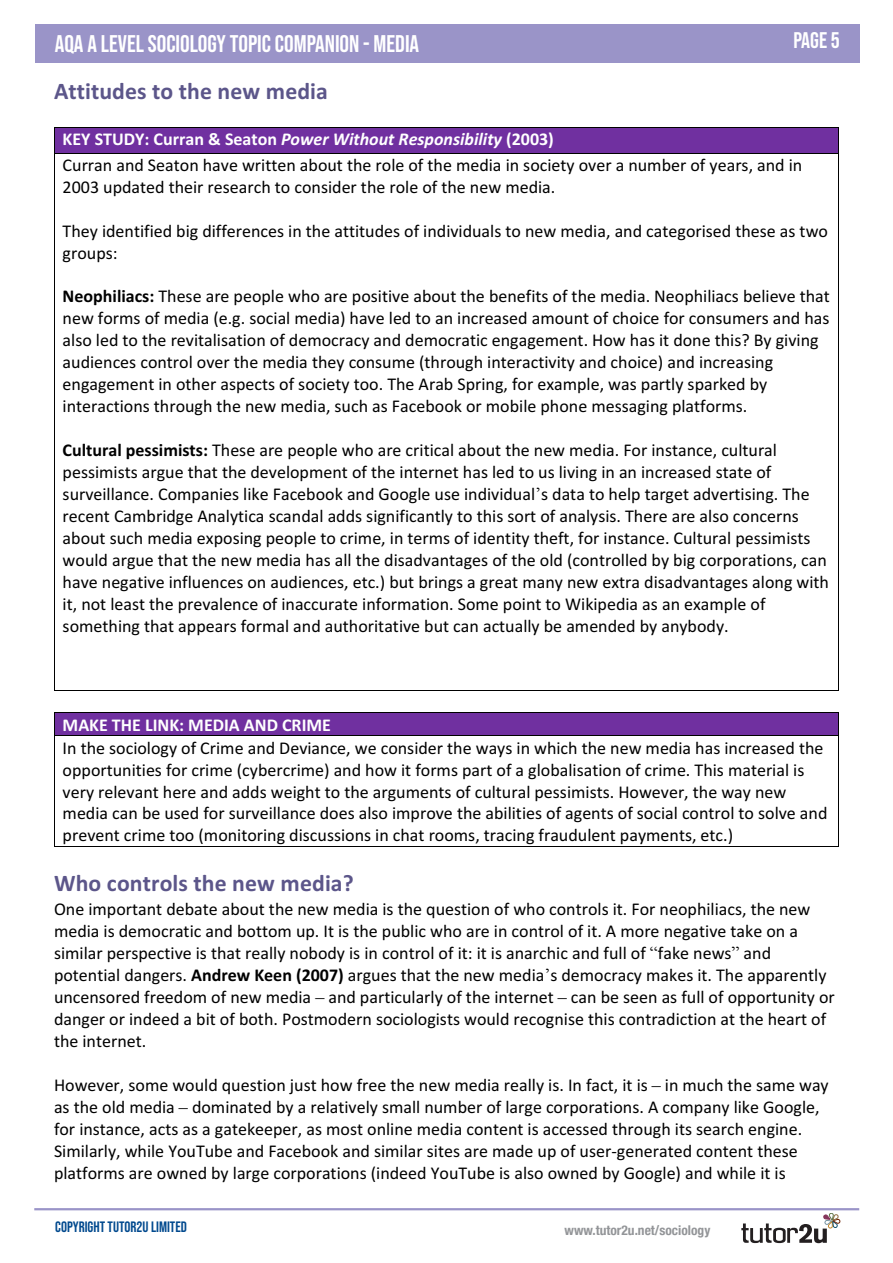
<style>
.page{position:relative;width:893px;height:1263px;background:#fff}
.page>*{position:absolute;margin:0;border:0;box-sizing:border-box;transform-origin:0 0}
.t1{font:24px "Bebas Neue";color:#fff}
.t2{font:700 23.7px "Calibri";letter-spacing:.005em;color:#5c568a}
.t3{font:22.5px "Bebas Neue";color:#fff}
.t4{font:18px/21.9px "Calibri";color:#000}
.t5{font:15px "Bebas Neue";color:#01498e}
.t6{font:700 condensed 13.5px "Helvetica Neue";color:#939598}
.s1{font-weight:700;color:#fff}
.s2{font-weight:700;font-style:italic;color:#fff}
.s3{font-weight:700}
.s4{font-family:"Times New Roman"}
</style>
<div class="page">
<hr style="left:34px;top:1208px;width:825px;height:2px;background:#9a94c8">
<div style="left:35px;top:24px;width:825px;height:38px;background:#9a94c8"></div>
<svg style="left:741px;top:1213px;width:99px;height:30px"></svg>
<div style="left:55px;top:128px;width:783px;height:25px;background:#7030a0"></div>
<hr style="left:55px;top:127px;width:783px;height:1px;background:#000">
<svg style="left:54px;top:127px;width:1px;height:26px"></svg>
<hr style="left:55px;top:153px;width:783px;height:1px;background:#000">
<svg style="left:838px;top:127px;width:1px;height:26px"></svg>
<hr style="left:54px;top:153px;width:1px;height:537px;background:#000">
<hr style="left:55px;top:690px;width:783px;height:1px;background:#000">
<hr style="left:838px;top:153px;width:1px;height:537px;background:#000">
<div style="left:55px;top:713px;width:783px;height:22px;background:#7030a0"></div>
<hr style="left:55px;top:712px;width:783px;height:1px;background:#000">
<svg style="left:54px;top:712px;width:1px;height:24px"></svg>
<hr style="left:55px;top:735px;width:783px;height:1px;background:#000">
<svg style="left:838px;top:712px;width:1px;height:24px"></svg>
<hr style="left:54px;top:736px;width:1px;height:110px;background:#000">
<hr style="left:55px;top:846px;width:783px;height:1px;background:#000">
<hr style="left:838px;top:736px;width:1px;height:110px;background:#000">
<h1 class="t1" style="left:55px;top:30px;width:366px">AQA A LEVEL SOCIOLOGY TOPIC COMPANION - MEDIA</h1>
<p class="t3" style="left:793px;top:28px;width:48px">PAGE 5</p>
<p class="t2" style="left:54px;top:74px;width:275px">Attitudes to the new media</p>
<p class="t4" style="left:63px;top:126px;width:741px;line-height:25.2px"><span class="s1">KEY STUDY: Curran &amp; Seaton</span> <span class="s2">Power Without Responsibility</span> <span class="s1">(2003)<br></span>Curran and Seaton have written about the role of the media in society over a number of years, and in</p>
<p class="t4" style="left:63px;top:175px;width:494px">2003 updated their research to consider the role of the new media.</p>
<p class="t4" style="left:63px;top:219px;width:767px">They identified big differences in the attitudes of individuals to new media, and categorised these as two groups:</p>
<p class="t4" style="left:63px;top:285px;width:769px"><span class="s3">Neophiliacs:</span> These are people who are positive about the benefits of the media. Neophiliacs believe that new forms of media (e.g. social media) have led to an increased amount of choice for consumers and has also led to the revitalisation of democracy and democratic engagement. How has it done this? By giving audiences control over the media they consume (through interactivity and choice) and increasing engagement in other aspects of society too. The Arab Spring, for example, was partly sparked by interactions through the new media, such as Facebook or mobile phone messaging platforms.</p>
<p class="t4" style="left:63px;top:439px;width:768px"><span class="s3">Cultural pessimists:</span> These are people who are critical about the new media. For instance, cultural pessimists argue that the development of the internet has led to us living in an increased state of surveillance. Companies like Facebook and Google use individual<span class="s4">’</span>s data to help target advertising. The recent Cambridge Analytica scandal adds significantly to this sort of analysis. There are also concerns about such media exposing people to crime, in terms of identity theft, for instance. Cultural pessimists would argue that the new media has all the disadvantages of the old (controlled by big corporations, can have negative influences on audiences, etc.) but brings a great many new extra disadvantages along with it, not least the prevalence of inaccurate information. Some point to Wikipedia as an example of something that appears formal and authoritative but can actually be amended by anybody.</p>
<p class="t4" style="left:63px;top:713px;width:766px"><span class="s1">MAKE THE LINK: MEDIA AND CRIME<br></span>In the sociology of Crime and Deviance, we consider the ways in which the new media has increased the opportunities for crime (cybercrime) and how it forms part of a globalisation of crime. This material is very relevant here and adds weight to the arguments of cultural pessimists. However, the way new media can be used for surveillance does also improve the abilities of agents of social control to solve and prevent crime too (monitoring discussions in chat rooms, tracing fraudulent payments, etc.)</p>
<p class="t2" style="left:54px;top:867px;width:301px">Who controls the new media?</p>
<p class="t4" style="left:54px;top:898px;width:782px">One important debate about the new media is the question of who controls it. For neophiliacs, the new media is democratic and bottom up. It is the public who are in control of it. A more negative take on a similar perspective is that really nobody is in control of it: it is anarchic and full of <span class="s4">“</span>fake news<span class="s4">”</span> and potential dangers. <span class="s3">Andrew Keen (2007)</span> argues that the new media<span class="s4">’</span>s democracy makes it. The apparently uncensored freedom of new media <span class="s4">–</span> and particularly of the internet <span class="s4">–</span> can be seen as full of opportunity or danger or indeed a bit of both. Postmodern sociologists would recognise this contradiction at the heart of the internet.</p>
<p class="t4" style="left:54px;top:1074px;width:776px">However, some would question just how free the new media really is. In fact, it is <span class="s4">–</span> in much the same way as the old media <span class="s4">–</span> dominated by a relatively small number of large corporations. A company like Google, for instance, acts as a gatekeeper, as most online media content is accessed through its search engine.<br>Similarly, while YouTube and Facebook and similar sites are made up of user-generated content these platforms are owned by large corporations (indeed YouTube is also owned by Google) and while it is</p>
<p class="t5" style="left:55px;top:1218px;width:133px">COPYRIGHT TUTOR2U LIMITED</p>
<p class="t6" style="left:564px;top:1219px;width:147px">www.tutor2u.net/sociology</p>
</div>
